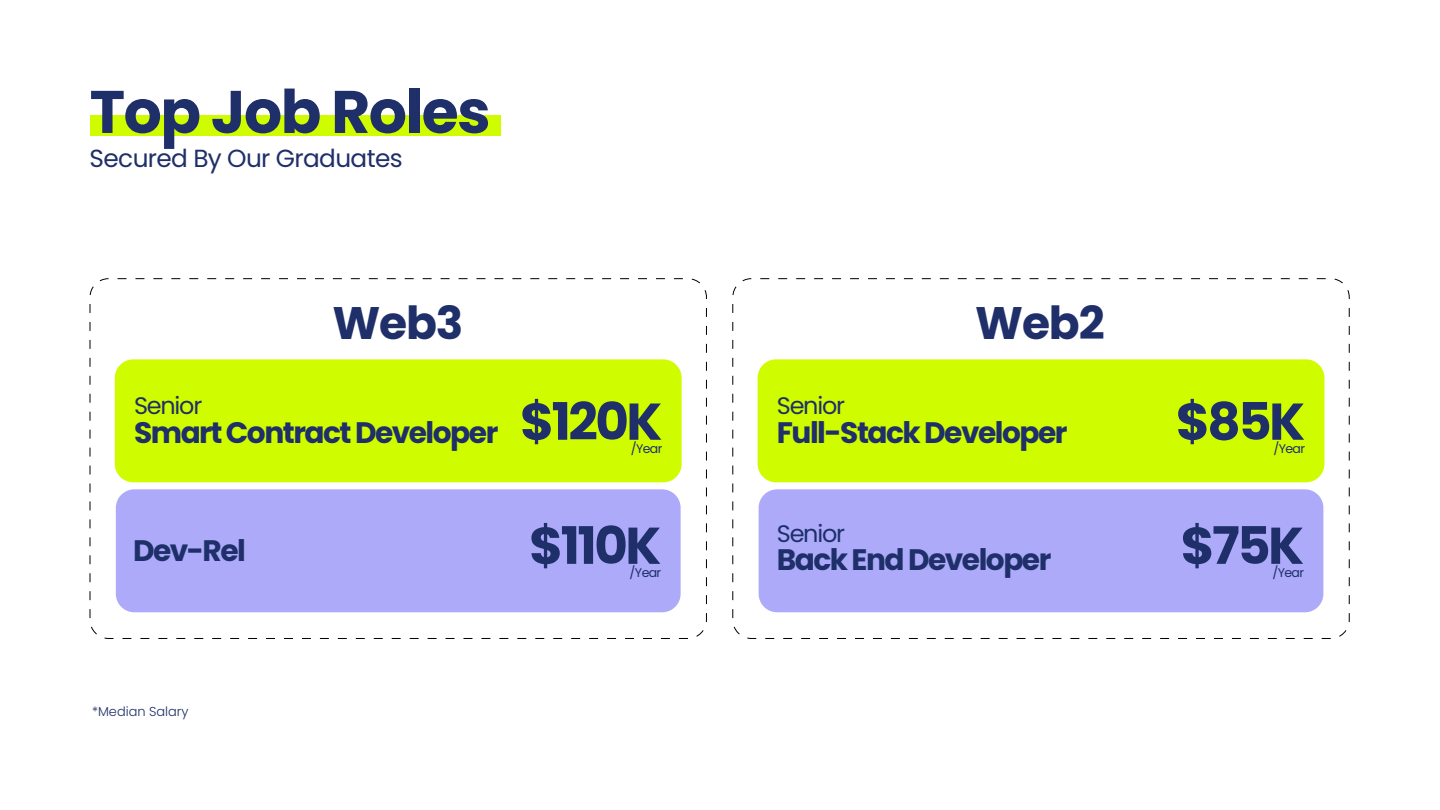
<style>
.page{position:relative;width:1440px;height:810px;background:#fff}
.page>*{position:absolute;margin:0;border:0;box-sizing:border-box;transform-origin:0 0}
.t1{font:700 60px "Poppins";letter-spacing:-.025em;color:#1e2f69}
.t2{font:700 51.68px "Poppins";letter-spacing:-.05em;color:#1e2f69}
.t3{font:700 45.53px "Poppins";letter-spacing:-.025em;color:#1e2f69}
.t4{font:700 29.62px "Poppins";letter-spacing:-.05em;color:#1e2f69}
.t5{font:24.75px "Poppins";letter-spacing:-.025em;color:#1e2f69}
.t6{font:23.92px "Poppins";letter-spacing:-.05em;color:#1e2f69}
.t7{font:300 12.9px "Poppins";color:#1e2f69}
.t8{font:12.52px "Poppins";letter-spacing:-.05em;color:#1e2f69}
.s1{font-size:51.68px}
</style>
<div class="page">
<div style="left:90px;top:116px;width:410px;height:20px;background:#d0fc00"></div>
<div style="left:115px;top:359px;width:567px;height:123px;background:#d0fc00;border-radius:18px"></div>
<div style="left:116px;top:489px;width:565px;height:123px;background:#acaaf9;border-radius:18px"></div>
<div style="left:758px;top:359px;width:566px;height:123px;background:#d0fc00;border-radius:18px"></div>
<div style="left:759px;top:489px;width:564px;height:123px;background:#acaaf9;border-radius:18px"></div>
<h1 class="t1" style="left:90px;top:77px;width:402px">Top Job Roles</h1>
<p class="t5" style="left:90px;top:144px;width:315px">Secured By Our Graduates</p>
<h3 class="t3" style="left:332px;top:296px;width:133px">Web3</h3>
<p class="t6" style="left:134px;top:391px;width:70px">Senior</p>
<p class="t4" style="left:134px;top:415px;width:530px">Smart Contract Developer <span class="s1">$120K</span></p>
<p class="t8" style="left:631px;top:441px;width:33px">/Year</p>
<p class="t4" style="left:133px;top:534px;width:114px">Dev-Rel</p>
<p class="t7" style="left:92px;top:704px;width:98px">*Median Salary</p>
<h2 class="t2" style="left:529px;top:516px;width:134px">$110K</h2>
<p class="t8" style="left:630px;top:565px;width:33px">/Year</p>
<h3 class="t3" style="left:975px;top:296px;width:131px">Web2</h3>
<p class="t6" style="left:777px;top:391px;width:70px">Senior</p>
<p class="t4" style="left:777px;top:415px;width:292px">Full-Stack Developer</p>
<p class="t6" style="left:777px;top:519px;width:70px">Senior</p>
<p class="t4" style="left:777px;top:543px;width:276px">Back End Developer</p>
<h2 class="t2" style="left:1176px;top:392px;width:131px">$85K</h2>
<p class="t8" style="left:1273px;top:441px;width:33px">/Year</p>
<h2 class="t2" style="left:1181px;top:516px;width:125px">$75K</h2>
<p class="t8" style="left:1272px;top:565px;width:33px">/Year</p>
</div>
